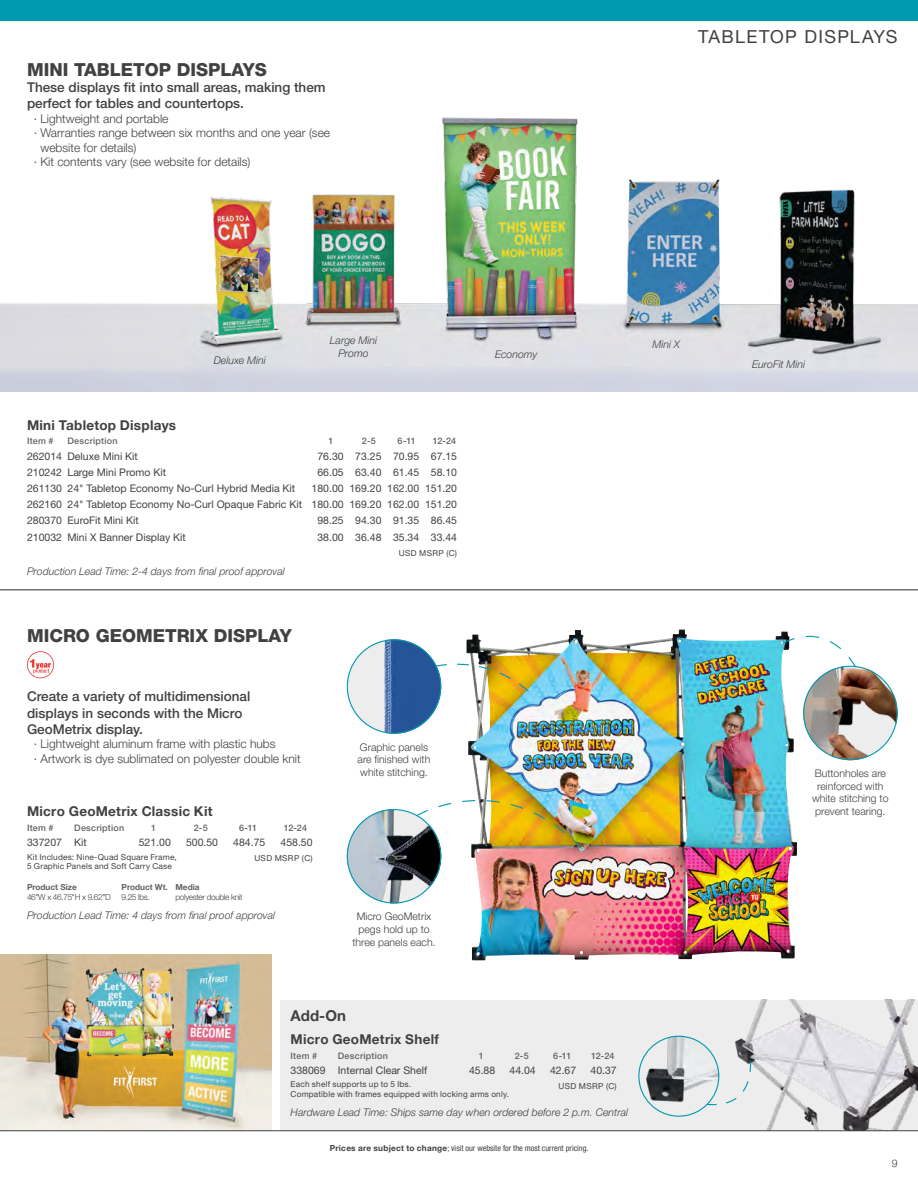
<style>
.page{position:relative;width:918px;height:1188px;background:#fff}
.page>*{position:absolute;margin:0;border:0;box-sizing:border-box;transform-origin:0 0}
.t1{font:800 18px "Helvetica Neue LT Pro";color:#414042}
.t2{font:18px "Helvetica Neue LT Pro";letter-spacing:.07em;color:#414042}
.t3{font:700 15px "Helvetica Neue LT Pro";color:#414042}
.t4{font:500 13.5px/16.2px "Helvetica Neue LT Pro";color:#414042}
.t5{font:700 13.5px "Helvetica Neue LT Pro";letter-spacing:.02em;color:#414042}
.t6{font:300 12px/14.4px "Helvetica Neue LT Pro";color:#414042}
.t7{font:10.5px/16.2px "Helvetica Neue LT Pro";color:#414042;text-align:justify}
.t8{font:italic 300 10.5px/12.6px "Helvetica Neue LT Pro";color:#414042;text-align:center}
.t9{font:300 10.5px/12.6px "Helvetica Neue LT Pro";color:#414042;text-align:center}
.t10{font:500 9px "Helvetica Neue LT Pro";letter-spacing:.025em;color:#606163}
.t11{font:8.25px/9.9px "Helvetica Neue LT Pro";letter-spacing:.025em;color:#414042}
.t12{font:condensed 8.25px "Helvetica Neue LT Pro";color:#414042}
.t13{font:300 8.25px "Helvetica Neue LT Pro";letter-spacing:-.04em;color:#414042}
.t14{font:700 8.25px "Helvetica Neue LT Pro";color:#606163}
.s1{font-weight:700;font-stretch:normal}
</style>
<div class="page">
<img style="left:466px;top:630px;width:331px;height:330px">
<div style="left:281px;top:1000px;width:637px;height:131px;background:#ededee"></div>
<img style="left:735px;top:1000px;width:183px;height:130px">
<svg style="left:708px;top:1060px;width:44px;height:47px"></svg>
<img style="left:638px;top:1036px;width:81px;height:81px;border-radius:40px">
<div style="left:638px;top:1036px;width:81px;height:81px;border:1px solid #009ab0;border-radius:50%"></div>
<img style="left:0;top:20px;width:918px;height:371px">
<img style="left:416px;top:765px;width:168px;height:86px">
<img style="left:347px;top:809px;width:94px;height:95px;border-radius:47px">
<svg style="left:781px;top:630px;width:75px;height:39px"></svg>
<img style="left:803px;top:666px;width:95px;height:94px;border-radius:47px">
<svg style="left:433px;top:659px;width:97px;height:34px"></svg>
<img style="left:347px;top:639px;width:94px;height:95px;border-radius:47px">
<svg style="left:27px;top:651px;width:27px;height:27px"></svg>
<hr style="left:0;top:589px;width:918px;height:1px;background:#414042">
<img style="left:0;top:954px;width:272px;height:176px">
<hr style="left:0;top:1130px;width:918px;height:1px;background:#414042">
<div style="left:0;top:0;width:918px;height:20px;background:#009ab0"></div>
<h1 class="t1" style="left:27px;top:59px;width:241px">MINI TABLETOP DISPLAYS</h1>
<p class="t4" style="left:27px;top:79px;width:300px">These displays fit into small areas, making them perfect for tables and countertops.</p>
<p class="t6" style="left:34px;top:111px;width:136px">· Lightweight and portable</p>
<p class="t6" style="left:34px;top:125px;width:298px">· Warranties range between six months and one year (see</p>
<p class="t6" style="left:40px;top:140px;width:98px">website for details)</p>
<p class="t6" style="left:34px;top:154px;width:218px">· Kit contents vary (see website for details)</p>
<h1 class="t2" style="left:698px;top:26px;width:201px">TABLETOP DISPLAYS</h1>
<p class="t8" style="left:214px;top:354px;width:53px">Deluxe Mini</p>
<p class="t8" style="left:330px;top:334px;width:49px">Large Mini<br>Promo</p>
<p class="t5" style="left:27px;top:417px;width:151px">Mini Tabletop Displays</p>
<p class="t10" style="left:27px;top:436px;width:28px">Item #</p>
<p class="t10" style="left:68px;top:436px;width:52px">Description</p>
<p class="t10" style="left:329px;top:436px;width:7px">1</p>
<p class="t10" style="left:362px;top:436px;width:15px">2-5</p>
<p class="t10" style="left:398px;top:436px;width:20px">6-11</p>
<p class="t10" style="left:433px;top:436px;width:25px">12-24</p>
<p class="t7" style="left:27px;top:448px;width:112px">262014 Deluxe Mini Kit</p>
<p class="t7" style="left:317px;top:448px;width:141px">76.30 73.25 70.95 67.15</p>
<p class="t7" style="left:27px;top:464px;width:141px">210242 Large Mini Promo Kit</p>
<p class="t7" style="left:317px;top:464px;width:141px">66.05 63.40 61.45 58.10</p>
<p class="t7" style="left:27px;top:480px;width:270px">261130 24" Tabletop Economy No-Curl Hybrid Media Kit</p>
<p class="t7" style="left:27px;top:480px;width:432px;text-indent:285px">180.00 169.20 162.00 151.20<br>262160 24" Tabletop Economy No-Curl Opaque Fabric Kit 180.00 169.20 162.00 151.20<br>280370 EuroFit Mini Kit</p>
<p class="t7" style="left:317px;top:512px;width:141px">98.25 94.30 91.35 86.45</p>
<p class="t7" style="left:27px;top:529px;width:160px">210032 Mini X Banner Display Kit</p>
<p class="t7" style="left:317px;top:529px;width:141px">38.00 36.48 35.34 33.44</p>
<p class="t11" style="left:399px;top:547px;width:60px">USD MSRP (C)</p>
<p class="t8" style="left:27px;top:565px;width:259px">Production Lead Time: 2-4 days from final proof approval</p>
<h1 class="t1" style="left:27px;top:625px;width:266px">MICRO GEOMETRIX DISPLAY</h1>
<p class="t4" style="left:27px;top:688px;width:225px">Create a variety of multidimensional displays in seconds with the Micro<br>GeoMetrix display.</p>
<p class="t6" style="left:34px;top:737px;width:268px">· Lightweight aluminum frame with plastic hubs<br>· Artwork is dye sublimated on polyester double knit</p>
<p class="t5" style="left:27px;top:803px;width:187px">Micro GeoMetrix Classic Kit</p>
<p class="t10" style="left:27px;top:822px;width:28px">Item #</p>
<p class="t10" style="left:74px;top:822px;width:52px">Description</p>
<p class="t10" style="left:151px;top:822px;width:7px">1</p>
<p class="t10" style="left:194px;top:822px;width:15px">2-5</p>
<p class="t10" style="left:239px;top:822px;width:20px">6-11</p>
<p class="t10" style="left:284px;top:822px;width:25px">12-24</p>
<p class="t7" style="left:27px;top:834px;width:61px">337207 Kit</p>
<p class="t7" style="left:139px;top:834px;width:34px">521.00</p>
<p class="t7" style="left:186px;top:834px;width:34px">500.50</p>
<p class="t7" style="left:233px;top:834px;width:34px">484.75</p>
<p class="t7" style="left:281px;top:834px;width:34px">458.50</p>
<p class="t11" style="left:27px;top:851px;width:151px">Kit Includes: Nine-Quad Square Frame,<br>5 Graphic Panels and Soft Carry Case</p>
<p class="t11" style="left:254px;top:853px;width:60px">USD MSRP (C)</p>
<p class="t14" style="left:27px;top:882px;width:51px">Product Size</p>
<p class="t14" style="left:122px;top:882px;width:80px">Product Wt. Media</p>
<p class="t13" style="left:27px;top:892px;width:85px">46"W x 46.75"H x 9.62"D</p>
<p class="t13" style="left:122px;top:892px;width:30px">9.25 lbs.</p>
<p class="t13" style="left:176px;top:892px;width:69px">polyester double knit</p>
<p class="t9" style="left:358px;top:740px;width:74px;text-align:left">Graphic panels are finished with white stitching.</p>
<p class="t8" style="left:27px;top:909px;width:250px">Production Lead Time: 4 days from final proof approval</p>
<p class="t9" style="left:352px;top:910px;width:85px">Micro GeoMetrix pegs hold up to three panels each.</p>
<p class="t8" style="left:495px;top:348px;width:44px">Economy</p>
<p class="t8" style="left:653px;top:337px;width:29px">Mini X</p>
<h2 class="t3" style="left:291px;top:1006px;width:57px">Add-On</h2>
<p class="t5" style="left:291px;top:1031px;width:150px">Micro GeoMetrix Shelf</p>
<p class="t10" style="left:291px;top:1050px;width:28px">Item #</p>
<p class="t10" style="left:338px;top:1050px;width:52px">Description</p>
<p class="t10" style="left:479px;top:1050px;width:7px">1</p>
<p class="t10" style="left:515px;top:1050px;width:15px">2-5</p>
<p class="t10" style="left:553px;top:1050px;width:20px">6-11</p>
<p class="t10" style="left:591px;top:1050px;width:25px">12-24</p>
<p class="t7" style="left:291px;top:1062px;width:138px">338069 Internal Clear Shelf</p>
<p class="t7" style="left:469px;top:1062px;width:28px">45.88</p>
<p class="t7" style="left:510px;top:1062px;width:28px">44.04</p>
<p class="t7" style="left:550px;top:1062px;width:28px">42.67</p>
<p class="t7" style="left:591px;top:1062px;width:28px">40.37</p>
<p class="t11" style="left:291px;top:1079px;width:220px">Each shelf supports up to 5 lbs.<br>Compatible with frames equipped with locking arms only.</p>
<p class="t11" style="left:559px;top:1081px;width:60px">USD MSRP (C)</p>
<p class="t8" style="left:291px;top:1106px;width:339px">Hardware Lead Time: Ships same day when ordered before 2 p.m. Central</p>
<p class="t12" style="left:330px;top:1143px;width:260px"><span class="s1">Prices are subject to change</span>; visit our website for the most current pricing.</p>
<p class="t8" style="left:752px;top:358px;width:54px">EuroFit Mini</p>
<p class="t9" style="left:812px;top:767px;width:78px">Buttonholes are reinforced with white stitching to prevent tearing.</p>
<p class="t9" style="left:892px;top:1157px;width:7px">9</p>
</div>
